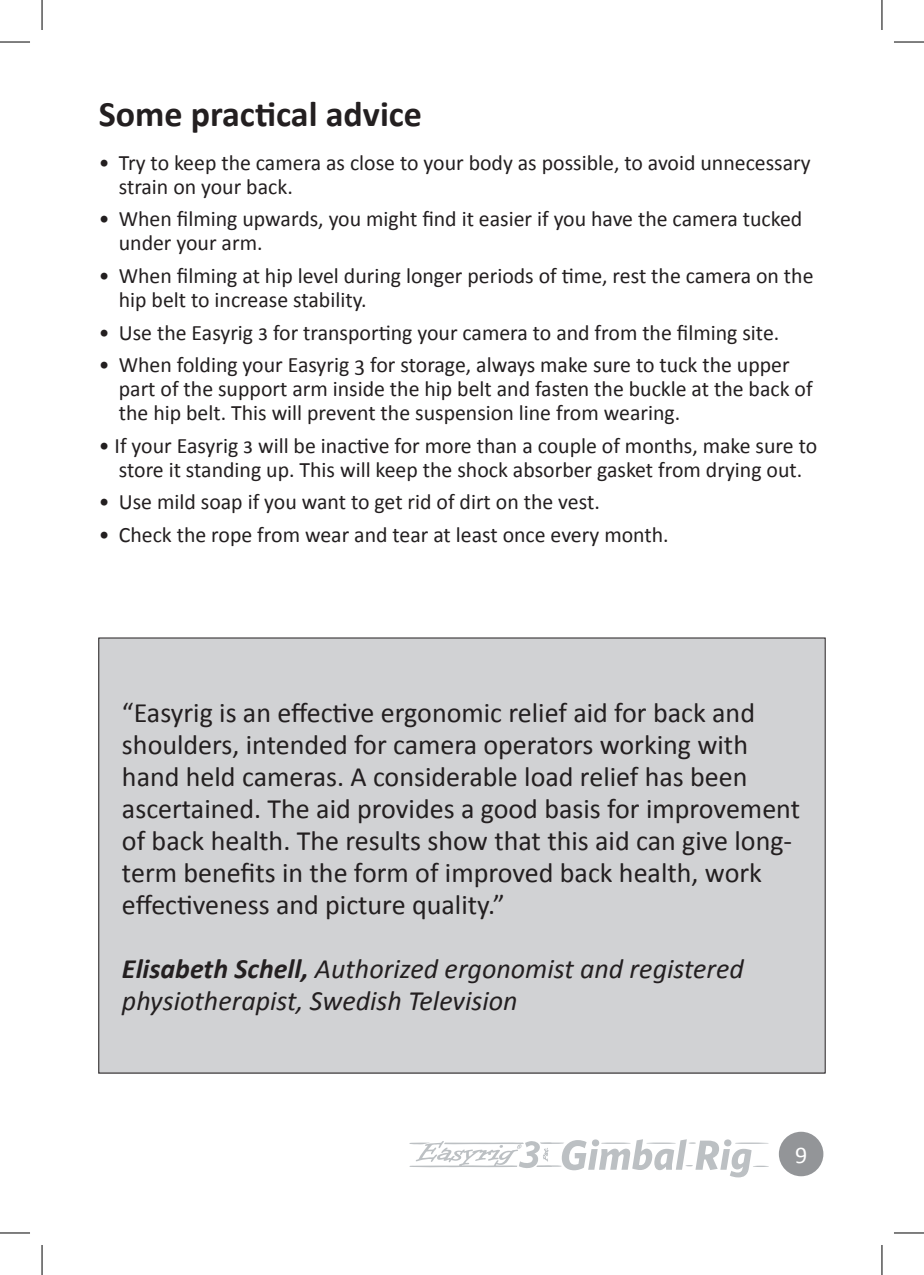
<style>
.page{position:relative;width:924px;height:1275px;background:#fff}
.page>*{position:absolute;margin:0;border:0;box-sizing:border-box;transform-origin:0 0}
.t1{font:700 36px "Calibri";color:#231f20}
.t2{font:28px/32px "Calibri";color:#231f20}
.t3{font:italic 28px/32px "Calibri";color:#231f20}
.t4{font:24px "Calibri";color:#fff}
.t5{font:22px/24px "Calibri";color:#231f20}
.s1{font-weight:700}
</style>
<div class="page">
<div style="left:778px;top:1131px;width:45px;height:45px;background:#939598;border-radius:50%"></div>
<svg style="left:409px;top:1139px;width:359px;height:38px"></svg>
<div style="left:99px;top:638px;width:725px;height:435px;background:#d1d2d4"></div>
<hr style="left:0;top:42px;width:30px;height:1px;background:#000">
<hr style="left:893px;top:42px;width:30px;height:1px;background:#000">
<hr style="left:0;top:1232px;width:30px;height:1px;background:#000">
<hr style="left:893px;top:1232px;width:30px;height:1px;background:#000">
<hr style="left:42px;top:0;width:1px;height:30px;background:#000">
<hr style="left:42px;top:1245px;width:1px;height:30px;background:#000">
<hr style="left:881px;top:0;width:1px;height:30px;background:#000">
<hr style="left:881px;top:1245px;width:1px;height:30px;background:#000">
<h1 class="t1" style="left:99px;top:91px;width:324px">Some practical advice</h1>
<p class="t5" style="left:119px;top:150px;width:693px;text-indent:-20px">• Try to keep the camera as close to your body as possible, to avoid unnecessary strain on your back.</p>
<p class="t5" style="left:119px;top:207px;width:684px;text-indent:-20px">• When filming upwards, you might find it easier if you have the camera tucked under your arm.</p>
<p class="t5" style="left:119px;top:263px;width:696px;text-indent:-20px">• When filming at hip level during longer periods of time, rest the camera on the hip belt to increase stability.</p>
<p class="t5" style="left:99px;top:320px;width:681px">• Use the Easyrig 3 for transporting your camera to and from the filming site.</p>
<p class="t5" style="left:119px;top:353px;width:695px;text-indent:-20px">• When folding your Easyrig 3 for storage, always make sure to tuck the upper part of the support arm inside the hip belt and fasten the buckle at the back of the hip belt. This will prevent the suspension line from wearing.</p>
<p class="t5" style="left:99px;top:433px;width:719px;text-align:center">• If your Easyrig 3 will be inactive for more than a couple of months, make sure to store it standing up. This will keep the shock absorber gasket from drying out.</p>
<p class="t5" style="left:99px;top:490px;width:502px">• Use mild soap if you want to get rid of dirt on the vest.</p>
<p class="t5" style="left:99px;top:523px;width:571px">• Check the rope from wear and tear at least once every month.</p>
<p class="t2" style="left:122px;top:697px;width:679px">“Easyrig is an effective ergonomic relief aid for back and shoulders, intended for camera operators working with hand held cameras. A considerable load relief has been ascertained. The aid provides a good basis for improvement of back health. The results show that this aid can give long&shy;term benefits in the form of improved back health, work effectiveness and picture quality.”</p>
<p class="t3" style="left:122px;top:951px;width:623px"><span class="s1">Elisabeth Schell,</span> Authorized ergonomist and registered physiotherapist, Swedish Television</p>
<p class="t4" style="left:794px;top:1139px;width:14px">9</p>
</div>
